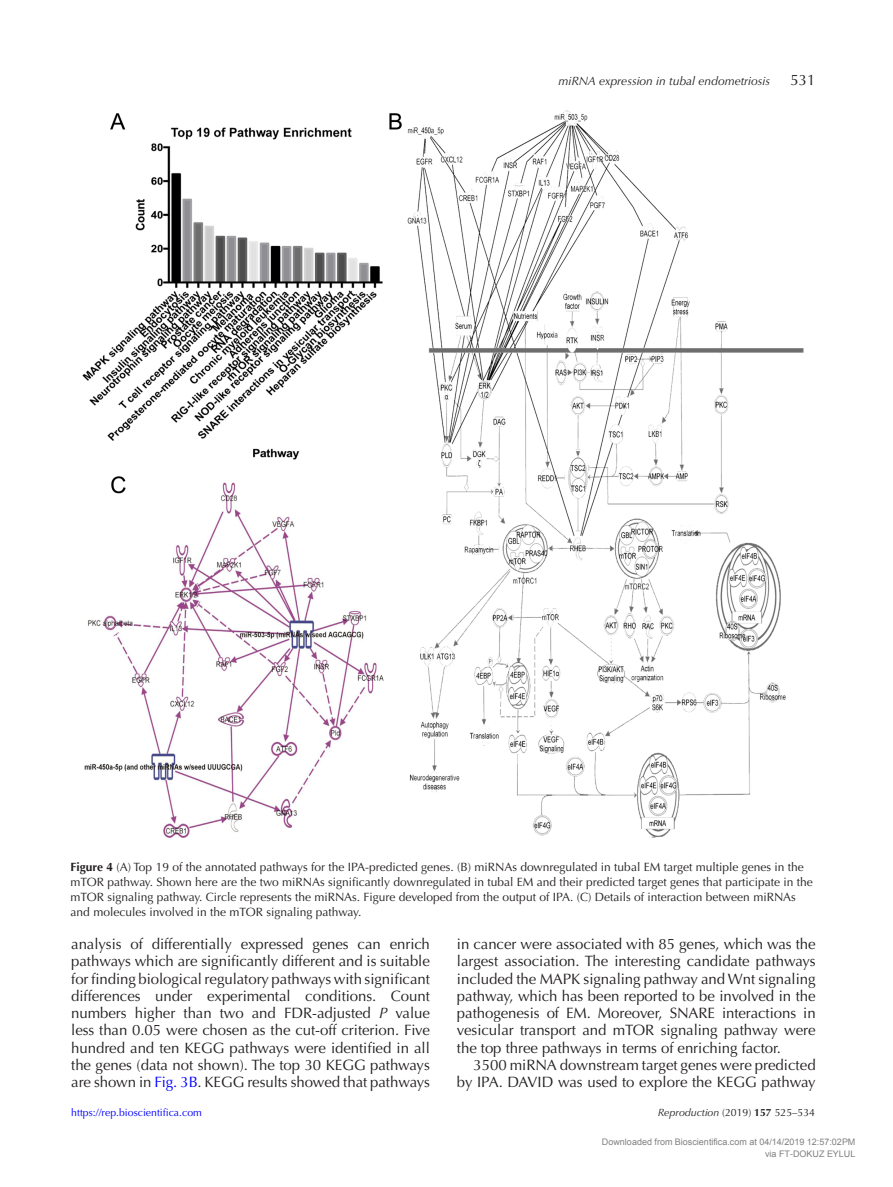
<style>
.page{position:relative;width:893px;height:1187px;background:#fff}
.page>*{position:absolute;margin:0;border:0;box-sizing:border-box;transform-origin:0 0}
.TXT{font:15px/17.2px "Optima LT Std";letter-spacing:-.005em;color:#231f20;text-align:justify}
.TXI{font:15px/17.2px "Optima LT Std";color:#231f20;text-align:right}
.FC{font:12px/15px "Optima LT Std";color:#231f20}
.t1{font:italic 12px "Optima LT Std";color:#231f20}
.t2{font:10.5px "Optima LT Std";color:#00f}
.t3{font:10.5px "Optima LT Std";color:#231f20}
.t4{font:9px/12px "Arial";color:#808080;text-align:right}
.s1{font-weight:700}
.s2{font-style:italic}
.s3{color:#00f}
</style>
<div class="page">
<img style="left:82px;top:110px;width:722px;height:728px">
<p class="t1" style="left:559px;top:74px;width:213px">miRNA expression in tubal endometriosis</p>
<p class="TXT" style="left:791px;top:71px;width:27px">531</p>
<p class="FC" style="left:71px;top:859px;width:744px"><span class="s1">Figure 4</span> (A) Top 19 of the annotated pathways for the IPA-predicted genes. (B) miRNAs downregulated in tubal EM target multiple genes in the mTOR pathway. Shown here are the two miRNAs significantly downregulated in tubal EM and their predicted target genes that participate in the mTOR signaling pathway. Circle represents the miRNAs. Figure developed from the output of IPA. (C) Details of interaction between miRNAs and molecules involved in the mTOR signaling pathway.</p>
<p class="TXT" style="left:71px;top:935px;width:360px">analysis of differentially expressed genes can enrich pathways which are significantly different and is suitable for finding biological regulatory pathways with significant differences under experimental conditions. Count numbers higher than two and FDR-adjusted <span class="s2">P</span> value less than 0.05 were chosen as the cut-off criterion. Five hundred and ten KEGG pathways were identified in all the genes (data not shown). The top 30 KEGG pathways are shown in <span class="s3">Fig. 3B</span>. KEGG results showed that pathways</p>
<p class="TXT" style="left:457px;top:935px;width:360px">in cancer were associated with 85 genes, which was the largest association. The interesting candidate pathways included the MAPK signaling pathway and Wnt signaling pathway, which has been reported to be involved in the pathogenesis of EM. Moreover, SNARE interactions in vesicular transport and mTOR signaling pathway were the top three pathways in terms of enriching factor.</p>
<p class="TXI" style="left:457px;top:1056px;width:360px">3500 miRNA downstream target genes were predicted by IPA. DAVID was used to explore the KEGG pathway</p>
<p class="t2" style="left:71px;top:1105px;width:132px">https://rep.bioscientifica.com</p>
<p class="t3" style="left:658px;top:1105px;width:159px"><span class="s2">Reproduction</span> (2019) <span class="s1">157</span> 525–534</p>
<p class="t4" style="left:602px;top:1136px;width:255px">Downloaded from Bioscientifica.com at 04/14/2019 12:57:02PM via FT-DOKUZ EYLUL</p>
</div>
